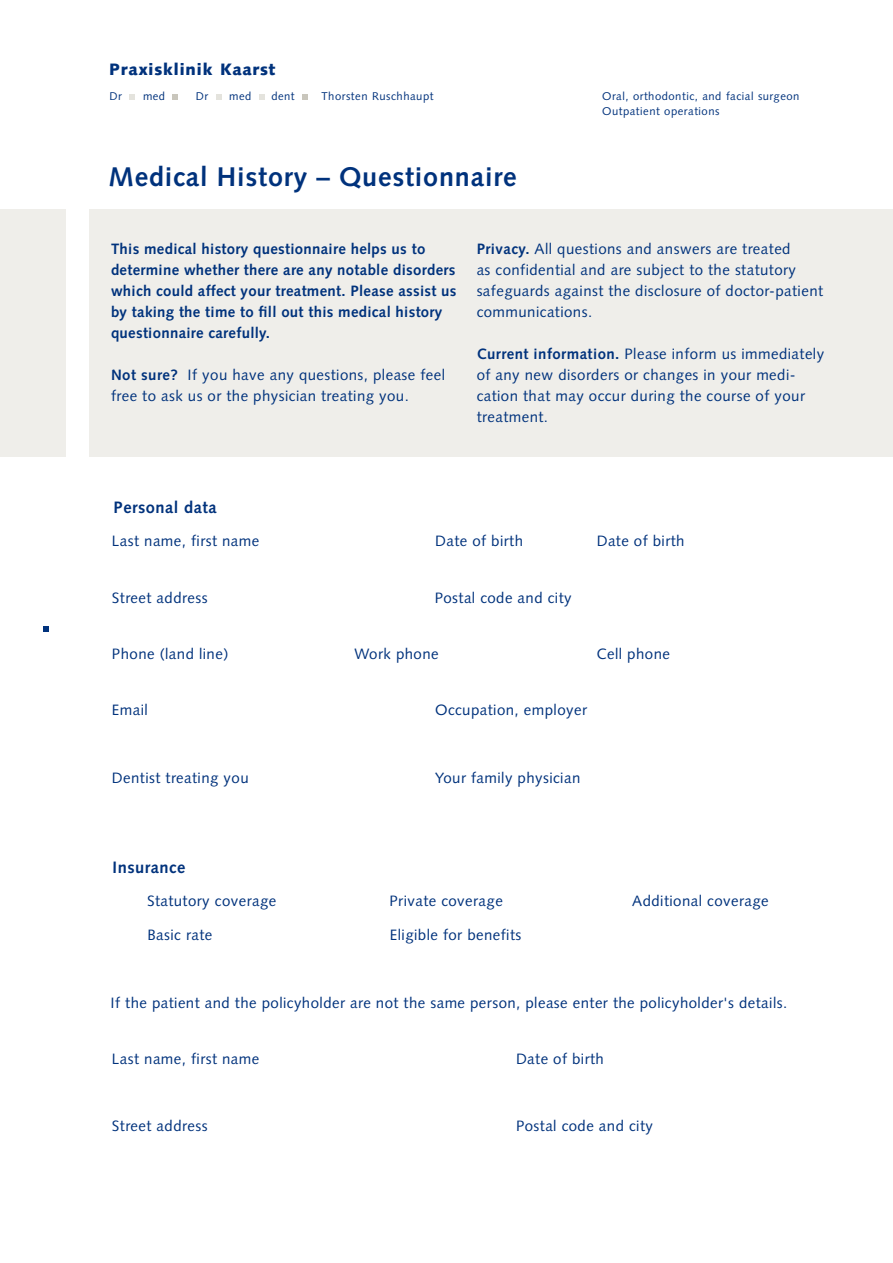
<style>
.page{position:relative;width:893px;height:1263px;background:#fff}
.page>*{position:absolute;margin:0;border:0;box-sizing:border-box;transform-origin:0 0}
.t1{font:700 27px "Syntax";letter-spacing:.03em;color:#00327c}
.t2{font:700 16.5px "Syntax";letter-spacing:.03em;color:#00327c}
.t3{font:900 16.5px "Syntax";letter-spacing:.055em;color:#00327c}
.t4{font:15px/21px "Syntax";letter-spacing:.03em;color:#00327c}
.t5{font:700 15px/21px "Syntax";letter-spacing:.02em;color:#00327c}
.t6{font:11.25px/15px "Syntax";letter-spacing:.045em;color:#00327c}
.s1{font-weight:700}
</style>
<div class="page">
<svg style="left:43px;top:626px;width:6px;height:5px"></svg>
<div style="left:89px;top:209px;width:804px;height:247px;background:#efeeea"></div>
<div style="left:0;top:209px;width:66px;height:247px;background:#efeeea"></div>
<svg style="left:129px;top:94px;width:6px;height:6px"></svg>
<svg style="left:173px;top:94px;width:5px;height:6px"></svg>
<svg style="left:216px;top:94px;width:5px;height:6px"></svg>
<svg style="left:259px;top:94px;width:6px;height:6px"></svg>
<svg style="left:302px;top:94px;width:6px;height:6px"></svg>
<p class="t3" style="left:109px;top:59px;width:168px">Praxisklinik Kaarst</p>
<p class="t6" style="left:110px;top:89px;width:14px">Dr</p>
<p class="t6" style="left:143px;top:89px;width:24px">med</p>
<p class="t6" style="left:196px;top:89px;width:14px">Dr</p>
<p class="t6" style="left:229px;top:89px;width:24px">med</p>
<p class="t6" style="left:271px;top:89px;width:25px">dent</p>
<p class="t6" style="left:322px;top:89px;width:113px">Thorsten Ruschhaupt</p>
<h1 class="t1" style="left:108px;top:162px;width:410px">Medical History – Questionnaire</h1>
<p class="t6" style="left:602px;top:89px;width:199px">Oral, orthodontic, and facial surgeon<br>Outpatient operations</p>
<p class="t5" style="left:111px;top:238px;width:347px">This medical history questionnaire helps us to determine whether there are any notable disorders which could affect your treatment. Please assist us by taking the time to fill out this medical history questionnaire carefully.</p>
<p class="t4" style="left:111px;top:364px;width:336px"><span class="s1">Not sure?</span> If you have any questions, please feel free to ask us or the physician treating you.</p>
<p class="t4" style="left:477px;top:238px;width:348px"><span class="s1">Privacy.</span> All questions and answers are treated<br>as confidential and are subject to the statutory safeguards against the disclosure of doctor-patient communications.</p>
<p class="t4" style="left:477px;top:343px;width:349px"><span class="s1">Current information.</span> Please inform us immediately of any new disorders or changes in your medi&shy;cation that may occur during the course of your treatment.</p>
<p class="t2" style="left:114px;top:497px;width:105px">Personal data</p>
<p class="t4" style="left:112px;top:531px;width:149px">Last name, first name</p>
<p class="t4" style="left:435px;top:531px;width:89px">Date of birth</p>
<p class="t4" style="left:597px;top:531px;width:89px">Date of birth</p>
<p class="t4" style="left:112px;top:587px;width:97px">Street address</p>
<p class="t4" style="left:435px;top:587px;width:138px">Postal code and city</p>
<p class="t4" style="left:112px;top:643px;width:118px">Phone (land line)</p>
<p class="t4" style="left:354px;top:643px;width:86px">Work phone</p>
<p class="t4" style="left:597px;top:643px;width:75px">Cell phone</p>
<p class="t4" style="left:112px;top:699px;width:37px">Email</p>
<p class="t4" style="left:435px;top:699px;width:153px">Occupation, employer</p>
<p class="t4" style="left:112px;top:767px;width:138px">Dentist treating you</p>
<p class="t4" style="left:435px;top:767px;width:147px">Your family physician</p>
<p class="t2" style="left:113px;top:857px;width:74px">Insurance</p>
<p class="t4" style="left:147px;top:891px;width:131px">Statutory coverage</p>
<p class="t4" style="left:632px;top:891px;width:138px">Additional coverage</p>
<p class="t4" style="left:147px;top:924px;width:66px">Basic rate</p>
<p class="t4" style="left:389px;top:891px;width:115px">Private coverage</p>
<p class="t4" style="left:390px;top:924px;width:133px">Eligible for benefits</p>
<p class="t4" style="left:111px;top:992px;width:678px">If the patient and the policyholder are not the same person, please enter the policyholder's details.</p>
<p class="t4" style="left:112px;top:1048px;width:149px">Last name, first name</p>
<p class="t4" style="left:112px;top:1116px;width:97px">Street address</p>
<p class="t4" style="left:516px;top:1048px;width:89px">Date of birth</p>
<p class="t4" style="left:516px;top:1116px;width:138px">Postal code and city</p>
</div>
